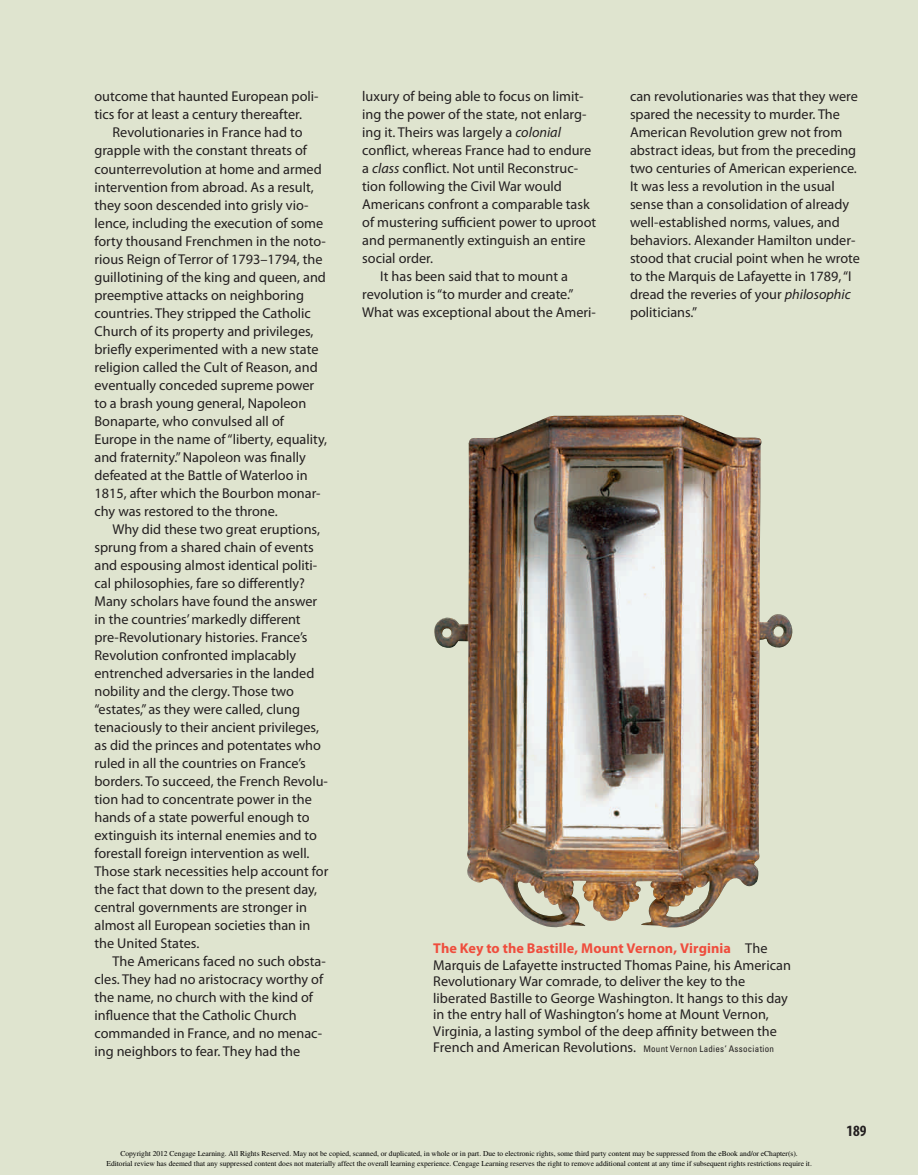
<style>
.page{position:relative;width:918px;height:1175px;background:#fff}
.page>*{position:absolute;margin:0;border:0;box-sizing:border-box;transform-origin:0 0}
.t1{font:700 condensed 15.75px "Myriad Pro";color:#231f20}
.t2{font:14.25px/18px "Myriad Pro";color:#231f20}
.t3{font:7.5px/9.9px "Times";color:#000;text-align:center}
.s1{font-style:italic}
.s2{font-weight:700;color:#ef4d3d}
.s3{font-family:"Univers LT Std";font-stretch:condensed;font-size:9px}
</style>
<div class="page">
<div style="left:0;top:0;width:918px;height:1174px;background:#dfe4cf"></div>
<img style="left:434px;top:415px;width:359px;height:513px">
<p class="t2" style="left:94px;top:87px;width:226px">outcome that haunted European poli-</p>
<p class="t2" style="left:95px;top:105px;width:209px">tics for at least a century thereafter.</p>
<p class="t2" style="left:112px;top:123px;width:192px">Revolutionaries in France had to</p>
<p class="t2" style="left:94px;top:141px;width:214px">grapple with the constant threats of</p>
<p class="t2" style="left:94px;top:159px;width:229px">counterrevolution at home and armed</p>
<p class="t2" style="left:94px;top:177px;width:221px">intervention from abroad. As a result,</p>
<p class="t2" style="left:94px;top:195px;width:216px">they soon descended into grisly vio-</p>
<p class="t2" style="left:94px;top:213px;width:230px">lence, including the execution of some</p>
<p class="t2" style="left:94px;top:231px;width:233px">forty thousand Frenchmen in the noto-</p>
<p class="t2" style="left:94px;top:249px;width:230px">rious Reign of Terror of 1793–1794, the</p>
<p class="t2" style="left:94px;top:267px;width:233px">guillotining of the king and queen, and</p>
<p class="t2" style="left:94px;top:285px;width:211px">preemptive attacks on neighboring</p>
<p class="t2" style="left:94px;top:303px;width:218px">countries. They stripped the Catholic</p>
<p class="t2" style="left:94px;top:321px;width:221px">Church of its property and privileges,</p>
<p class="t2" style="left:94px;top:339px;width:226px">briefly experimented with a new state</p>
<p class="t2" style="left:94px;top:357px;width:225px">religion called the Cult of Reason, and</p>
<p class="t2" style="left:94px;top:375px;width:221px">eventually conceded supreme power</p>
<p class="t2" style="left:94px;top:393px;width:213px">to a brash young general, Napoleon</p>
<p class="t2" style="left:94px;top:411px;width:191px">Bonaparte, who convulsed all of</p>
<p class="t2" style="left:95px;top:429px;width:234px">Europe in the name of“liberty, equality,</p>
<p class="t2" style="left:94px;top:447px;width:213px">and fraternity.”Napoleon was finally</p>
<p class="t2" style="left:94px;top:465px;width:215px">defeated at the Battle of Waterloo in</p>
<p class="t2" style="left:94px;top:483px;width:228px">1815, after which the Bourbon monar-</p>
<p class="t2" style="left:95px;top:501px;width:185px">chy was restored to the throne.</p>
<p class="t2" style="left:112px;top:519px;width:209px">Why did these two great eruptions,</p>
<p class="t2" style="left:94px;top:537px;width:221px">sprung from a shared chain of events</p>
<p class="t2" style="left:94px;top:555px;width:224px">and espousing almost identical politi-</p>
<p class="t2" style="left:94px;top:573px;width:212px">cal philosophies, fare so differently?</p>
<p class="t2" style="left:94px;top:591px;width:224px">Many scholars have found the answer</p>
<p class="t2" style="left:94px;top:609px;width:208px">in the countries’markedly different</p>
<p class="t2" style="left:94px;top:627px;width:215px">pre-Revolutionary histories. France’s</p>
<p class="t2" style="left:94px;top:645px;width:203px">Revolution confronted implacably</p>
<p class="t2" style="left:94px;top:663px;width:221px">entrenched adversaries in the landed</p>
<p class="t2" style="left:94px;top:681px;width:201px">nobility and the clergy. Those two</p>
<p class="t2" style="left:94px;top:699px;width:207px">“estates,” as they were called, clung</p>
<p class="t2" style="left:94px;top:717px;width:226px">tenaciously to their ancient privileges,</p>
<p class="t2" style="left:94px;top:735px;width:228px">as did the princes and potentates who</p>
<p class="t2" style="left:94px;top:753px;width:213px">ruled in all the countries on France’s</p>
<p class="t2" style="left:94px;top:771px;width:235px">borders. To succeed, the French Revolu-</p>
<p class="t2" style="left:95px;top:789px;width:219px">tion had to concentrate power in the</p>
<p class="t2" style="left:94px;top:807px;width:217px">hands of a state powerful enough to</p>
<p class="t2" style="left:94px;top:825px;width:224px">extinguish its internal enemies and to</p>
<p class="t2" style="left:94px;top:843px;width:217px">forestall foreign intervention as well.</p>
<p class="t2" style="left:94px;top:861px;width:235px">Those stark necessities help account for</p>
<p class="t2" style="left:94px;top:879px;width:224px">the fact that down to the present day,</p>
<p class="t2" style="left:94px;top:897px;width:214px">central governments are stronger in</p>
<p class="t2" style="left:94px;top:915px;width:217px">almost all European societies than in</p>
<p class="t2" style="left:94px;top:933px;width:106px">the United States.</p>
<p class="t2" style="left:112px;top:951px;width:215px">The Americans faced no such obsta-</p>
<p class="t2" style="left:94px;top:969px;width:230px">cles. They had no aristocracy worthy of</p>
<p class="t2" style="left:94px;top:987px;width:220px">the name, no church with the kind of</p>
<p class="t2" style="left:94px;top:1005px;width:204px">influence that the Catholic Church</p>
<p class="t2" style="left:94px;top:1023px;width:229px">commanded in France, and no menac-</p>
<p class="t2" style="left:95px;top:1041px;width:207px">ing neighbors to fear. They had the</p>
<p class="t2" style="left:362px;top:87px;width:223px">luxury of being able to focus on limit-</p>
<p class="t2" style="left:362px;top:105px;width:226px">ing the power of the state, not enlarg-</p>
<p class="t2" style="left:362px;top:123px;width:200px">ing it. Theirs was largely a <span class="s1">colonial</span></p>
<p class="t2" style="left:362px;top:141px;width:231px">conflict, whereas France had to endure</p>
<p class="t2" style="left:362px;top:159px;width:217px">a <span class="s1">class</span> conflict. Not until Reconstruc-</p>
<p class="t2" style="left:362px;top:177px;width:201px">tion following the Civil War would</p>
<p class="t2" style="left:362px;top:195px;width:229px">Americans confront a comparable task</p>
<p class="t2" style="left:362px;top:213px;width:235px">of mustering sufficient power to uproot</p>
<p class="t2" style="left:362px;top:231px;width:225px">and permanently extinguish an entire</p>
<p class="t2" style="left:362px;top:249px;width:72px">social order.</p>
<p class="t2" style="left:380px;top:267px;width:189px">It has been said that to mount a</p>
<p class="t2" style="left:362px;top:285px;width:213px">revolution is“to murder and create.”</p>
<p class="t2" style="left:362px;top:303px;width:235px">What was exceptional about the Ameri-</p>
<p class="t2" style="left:630px;top:87px;width:232px">can revolutionaries was that they were spared the necessity to murder. The American Revolution grew not from abstract ideas, but from the preceding two centuries of American experience.<br>It was less a revolution in the usual sense than a consolidation of already well-established norms, values, and behaviors. Alexander Hamilton under&shy;stood that crucial point when he wrote to the Marquis de Lafayette in 1789,“I dread the reveries of your <span class="s1">philosophic </span>politicians.”</p>
<p class="t2" style="left:433px;top:939px;width:359px;line-height:16.5px"><span class="s2">The Key to the Bastille, Mount Vernon, Virginia</span> The Marquis de Lafayette instructed Thomas Paine, his American Revolutionary War comrade, to deliver the key to the liberated Bastille to George Washington. It hangs to this day in the entry hall of Washington’s home at Mount Vernon, Virginia, a lasting symbol of the deep affinity between the French and American Revolutions. <span class="s3">Mount Vernon Ladies’ Association</span></p>
<p class="t1" style="left:846px;top:1121px;width:22px">189</p>
<p class="t3" style="left:106px;top:1148px;width:707px">Copyright 2012 Cengage Learning. All Rights Reserved. May not be copied, scanned, or duplicated, in whole or in part. Due to electronic rights, some third party content may be suppressed from the eBook and/or eChapter(s).<br>Editorial review has deemed that any suppressed content does not materially affect the overall learning experience. Cengage Learning reserves the right to remove additional content at any time if subsequent rights restrictions require it.</p>
</div>
